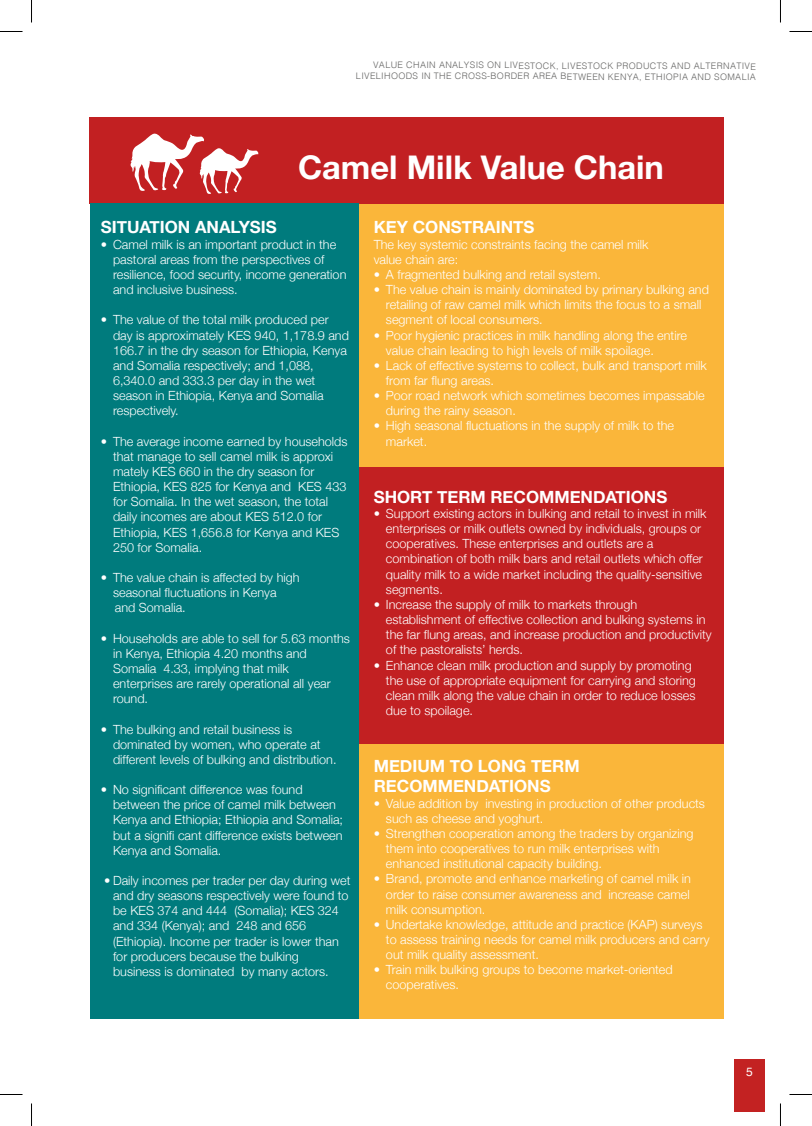
<style>
.page{position:relative;width:812px;height:1126px;background:#fff}
.page>*{position:absolute;margin:0;border:0;box-sizing:border-box;transform-origin:0 0}
.t1{font:700 32.55px "Helvetica Neue";color:#fff}
.t2{font:700 16.8px/20.2px "Helvetica Neue";color:#fff}
.t3{font:300 12.6px/15.1px "Helvetica Neue";color:#fff}
.t4{font:12px "Helvetica";color:#fff}
.t5{font:300 9px/10.8px "Helvetica";letter-spacing:.035em;color:#646463;text-align:right}
</style>
<div class="page">
<div style="left:734px;top:1059px;width:30px;height:52px;background:#c32222"></div>
<div style="left:358px;top:204px;width:365px;height:815px;background:#fab63a"></div>
<div style="left:358px;top:467px;width:365px;height:277px;background:#c22022"></div>
<div style="left:90px;top:118px;width:633px;height:86px;background:#c22022"></div>
<div style="left:90px;top:204px;width:268px;height:815px;background:#007b7d"></div>
<svg style="left:130px;top:133px;width:128px;height:61px"></svg>
<svg style="left:0;top:31px;width:22px;height:1px"></svg>
<svg style="left:789px;top:31px;width:22px;height:1px"></svg>
<svg style="left:0;top:1094px;width:22px;height:1px"></svg>
<svg style="left:789px;top:1094px;width:22px;height:1px"></svg>
<svg style="left:31px;top:0;width:1px;height:22px"></svg>
<svg style="left:31px;top:1103px;width:1px;height:23px"></svg>
<svg style="left:780px;top:0;width:1px;height:22px"></svg>
<svg style="left:780px;top:1103px;width:1px;height:23px"></svg>
<p class="t5" style="left:356px;top:59px;width:401px">VALUE CHAIN ANALYSIS ON LIVESTOCK, LIVESTOCK PRODUCTS AND ALTERNATIVE<br>LIVELIHOODS IN THE CROSS-BORDER AREA BETWEEN KENYA, ETHIOPIA AND SOMALIA</p>
<h1 class="t1" style="left:298px;top:142px;width:367px">Camel Milk Value Chain</h1>
<h2 class="t2" style="left:101px;top:218px;width:177px">SITUATION ANALYSIS</h2>
<p class="t3" style="left:113px;top:236px;width:235px;text-indent:-12px">• Camel milk is an important product in the pastoral areas from the perspectives of resilience, food security, income generation and inclusive business.</p>
<p class="t3" style="left:113px;top:311px;width:237px;text-indent:-12px">• The value of the total milk produced per day is approximately KES 940, 1,178.9 and 166.7 in the dry season for Ethiopia, Kenya and Somalia respectively; and 1,088, 6,340.0 and 333.3 per day in the wet season in Ethiopia, Kenya and Somalia respectively.</p>
<p class="t3" style="left:113px;top:433px;width:236px;text-indent:-12px">• The average income earned by households that manage to sell camel milk is approxi mately KES 660 in the dry season for Ethiopia, KES 825 for Kenya and KES 433 for Somalia. In the wet season, the total daily incomes are about KES 512.0 for Ethiopia, KES 1,656.8 for Kenya and KES 250 for Somalia.</p>
<p class="t3" style="left:113px;top:569px;width:188px;text-indent:-12px">• The value chain is affected by high seasonal fluctuations in Kenya and Somalia.</p>
<p class="t3" style="left:113px;top:630px;width:238px;text-indent:-12px">• Households are able to sell for 5.63 months in Kenya, Ethiopia 4.20 months and<br>Somalia 4.33, implying that milk enterprises are rarely operational all year round.</p>
<p class="t3" style="left:113px;top:721px;width:225px;text-indent:-12px">• The bulking and retail business is dominated by women, who operate at different levels of bulking and distribution.</p>
<p class="t3" style="left:113px;top:781px;width:231px;text-indent:-12px">• No significant difference was found between the price of camel milk between Kenya and Ethiopia; Ethiopia and Somalia; but a signifi cant difference exists between Kenya and Somalia.</p>
<p class="t3" style="left:113px;top:872px;width:239px;text-indent:-9px">• Daily incomes per trader per day during wet and dry seasons respectively were found to be KES 374 and 444 (Somalia); KES 324 and 334 (Kenya); and 248 and 656 (Ethiopia). Income per trader is lower than for producers because the bulking<br>business is dominated by many actors.</p>
<h2 class="t2" style="left:373px;top:218px;width:162px">KEY CONSTRAINTS</h2>
<p class="t3" style="left:373px;top:236px;width:276px">The key systemic constraints facing the camel milk value chain are:</p>
<p class="t3" style="left:373px;top:266px;width:228px">• A fragmented bulking and retail system.</p>
<p class="t3" style="left:386px;top:281px;width:324px;text-indent:-12px">• The value chain is mainly dominated by primary bulking and retailing of raw camel milk which limits the focus to a small segment of local consumers.</p>
<p class="t3" style="left:386px;top:327px;width:302px;text-indent:-12px">• Poor hygienic practices in milk handling along the entire value chain leading to high levels of milk spoilage.</p>
<p class="t3" style="left:386px;top:357px;width:322px;text-indent:-12px">• Lack of effective systems to collect, bulk and transport milk from far flung areas.</p>
<p class="t3" style="left:386px;top:387px;width:320px;text-indent:-12px">• Poor road network which sometimes becomes impassable during the rainy season.</p>
<p class="t3" style="left:386px;top:417px;width:289px;text-indent:-12px">• High seasonal fluctuations in the supply of milk to the market.</p>
<h2 class="t2" style="left:373px;top:487px;width:295px">SHORT TERM RECOMMENDATIONS</h2>
<p class="t3" style="left:386px;top:505px;width:322px;text-indent:-12px">• Support existing actors in bulking and retail to invest in milk enterprises or milk outlets owned by individuals, groups or cooperatives. These enterprises and outlets are a combination of both milk bars and retail outlets which offer quality milk to a wide market including the quality-sensitive segments.</p>
<p class="t3" style="left:386px;top:596px;width:327px;text-indent:-12px">• Increase the supply of milk to markets through establishment of effective collection and bulking systems in the far flung areas, and increase production and productivity of the pastoralists’ herds.</p>
<p class="t3" style="left:386px;top:657px;width:311px;text-indent:-12px">• Enhance clean milk production and supply by promoting the use of appropriate equipment for carrying and storing clean milk along the value chain in order to reduce losses due to spoilage.</p>
<h2 class="t2" style="left:373px;top:757px;width:207px">MEDIUM TO LONG TERM<br>RECOMMENDATIONS</h2>
<p class="t3" style="left:386px;top:795px;width:320px;text-indent:-12px">• Value addition by investing in production of other products such as cheese and yoghurt.</p>
<p class="t3" style="left:386px;top:825px;width:309px;text-indent:-12px">• Strengthen cooperation among the traders by organizing them into cooperatives to run milk enterprises with enhanced institutional capacity building.</p>
<p class="t3" style="left:386px;top:870px;width:306px;text-align:justify;text-indent:-12px">• Brand, promote and enhance marketing of camel milk in order to raise consumer awareness and increase camel milk consumption.</p>
<p class="t3" style="left:386px;top:916px;width:325px;text-indent:-12px">• Undertake knowledge, attitude and practice (KAP) surveys to assess training needs for camel milk producers and carry out milk quality assessment.</p>
<p class="t3" style="left:386px;top:961px;width:288px;text-indent:-12px">• Train milk bulking groups to become market-oriented cooperatives.</p>
<p class="t4" style="left:746px;top:1063px;width:8px">5</p>
</div>
